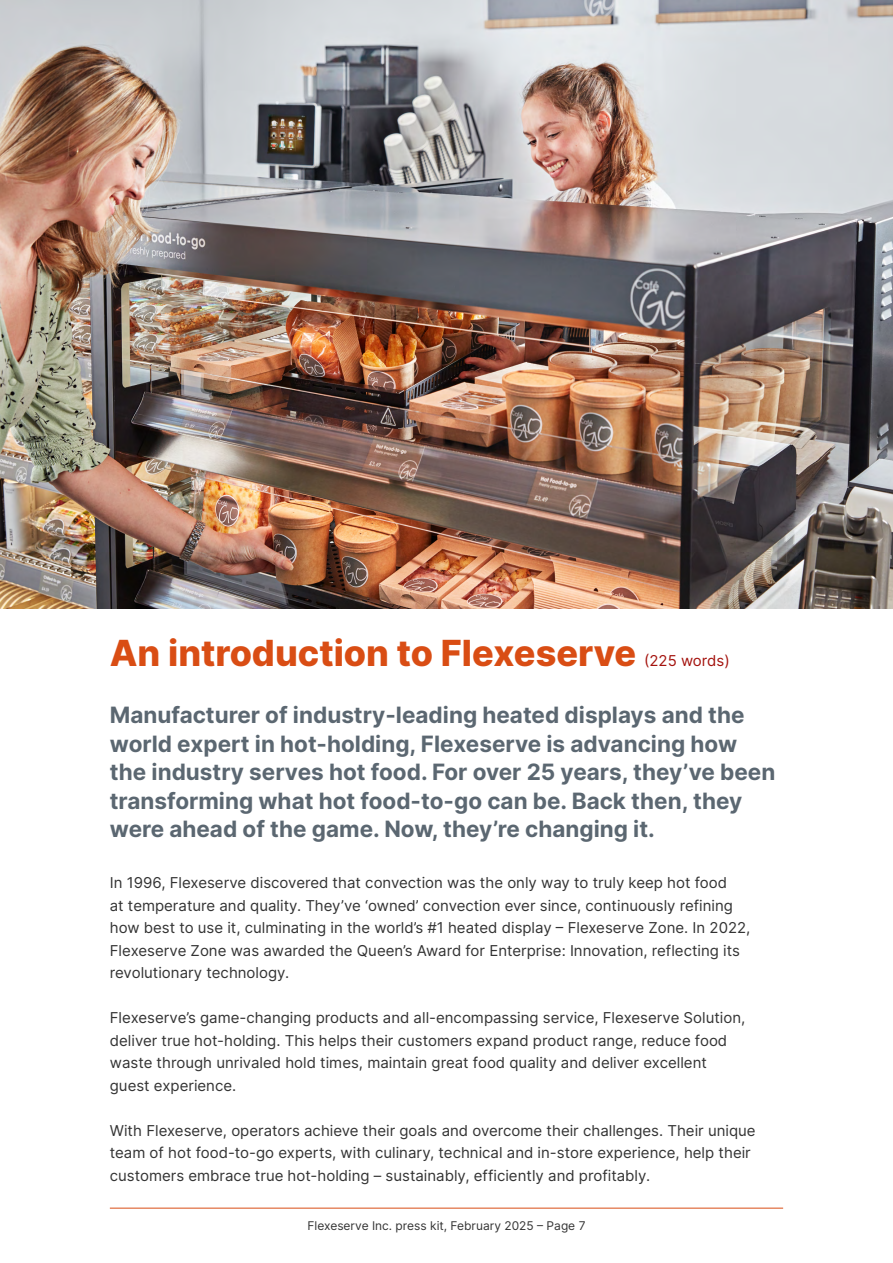
<style>
.page{position:relative;width:893px;height:1263px;background:#fff}
.page>*{position:absolute;margin:0;border:0;box-sizing:border-box;transform-origin:0 0}
.t1{font:800 36px "Inter";color:#d94d14}
.t2{font:700 22.5px/28.5px "Inter";color:#5b6771}
.t3{font:15px/22.5px "Inter";color:#333}
.t4{font:15px "Inter";color:#a4130e}
.t5{font:12px "Inter";color:#333}
</style>
<div class="page">
<hr style="left:110px;top:1208px;width:673px;height:1px;background:#d94d15">
<img style="left:0;top:0;width:893px;height:608px">
<h1 class="t1" style="left:110px;top:626px;width:528px">An introduction to Flexeserve</h1>
<p class="t4" style="left:644px;top:650px;width:87px">(225 words)</p>
<p class="t2" style="left:110px;top:700px;width:667px">Manufacturer of industry-leading heated displays and the world expert in hot-holding, Flexeserve is advancing how the industry serves hot food. For over 25 years, they’ve been transforming what hot food-to-go can be. Back then, they were ahead of the game. Now, they’re changing it.</p>
<p class="t3" style="left:110px;top:871px;width:642px">In 1996, Flexeserve discovered that convection was the only way to truly keep hot food<br>at temperature and quality. They’ve ‘owned’ convection ever since, continuously refining how best to use it, culminating in the world’s #1 heated display – Flexeserve Zone. In 2022, Flexeserve Zone was awarded the Queen’s Award for Enterprise: Innovation, reflecting its revolutionary technology.</p>
<p class="t3" style="left:110px;top:1006px;width:637px">Flexeserve’s game-changing products and all-encompassing service, Flexeserve Solution, deliver true hot-holding. This helps their customers expand product range, reduce food waste through unrivaled hold times, maintain great food quality and deliver excellent guest experience.</p>
<p class="t3" style="left:110px;top:1119px;width:647px">With Flexeserve, operators achieve their goals and overcome their challenges. Their unique team of hot food-to-go experts, with culinary, technical and in-store experience, help their customers embrace true hot-holding – sustainably, efficiently and profitably.</p>
<p class="t5" style="left:307px;top:1216px;width:280px">Flexeserve Inc. press kit, February 2025 – Page 7</p>
</div>
